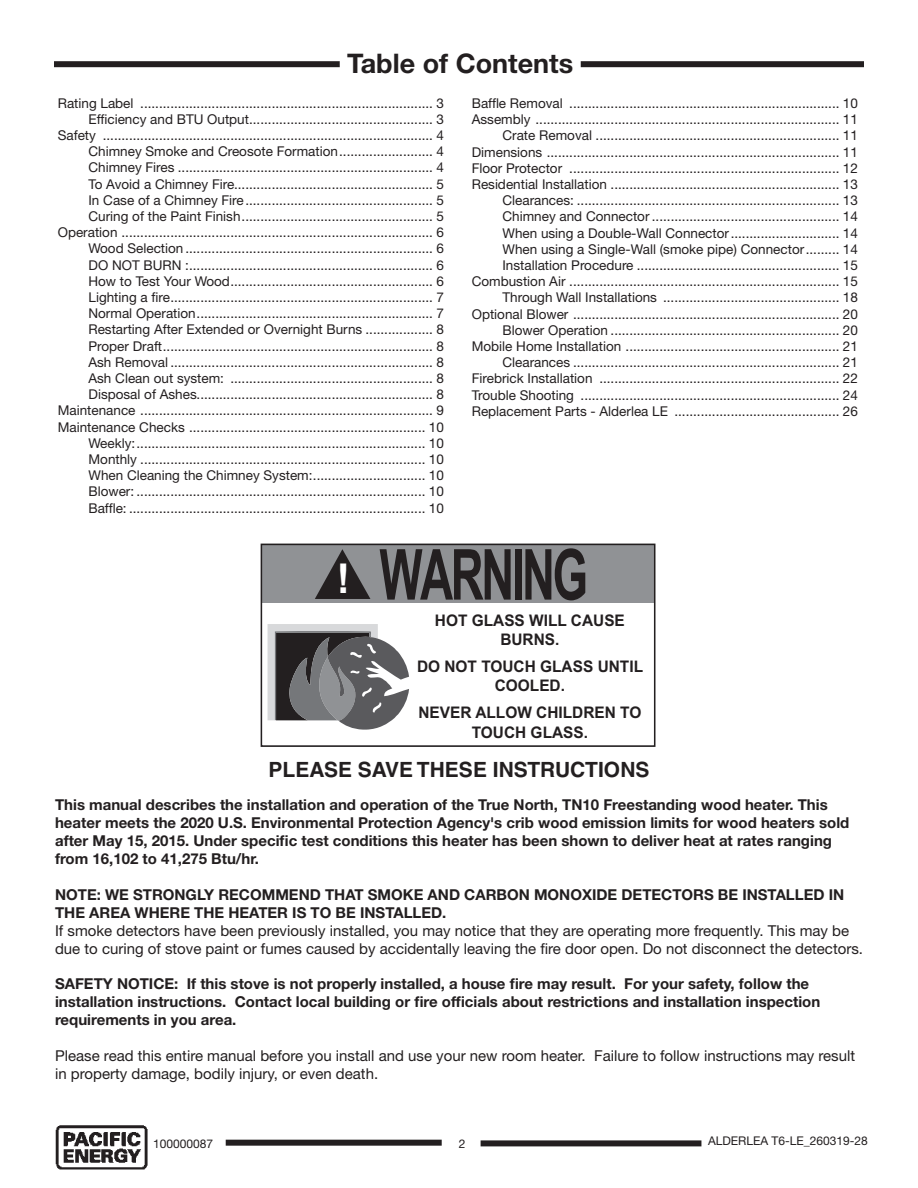
<style>
.page{position:relative;width:918px;height:1188px;background:#fff}
.page>*{position:absolute;margin:0;border:0;box-sizing:border-box;transform-origin:0 0}
.t1{font:700 70.35px "Arial Narrow";letter-spacing:-.045em;color:#231f20;scale:.79 1}
.t2{font:700 27px "Helvetica Neue LT Std";color:#231f20}
.t3{font:700 21px "Helvetica LT Std";color:#231f20}
.t4{font:700 16.05px/19.2px "Arial";color:#231f20;text-align:center}
.t5{font:700 15px/18px "Helvetica Neue LT Std";color:#231f20}
.t6{font:15px/18px "Helvetica Neue LT Std";color:#231f20}
.t7{font:13.5px/16.2px "Helvetica Neue LT Std";color:#231f20;text-align:right}
.t8{font:12px "Helvetica Neue LT Std";color:#231f20}
.s1{font-family:"Arial";font-size:41.1px;color:#fff}
</style>
<div class="page">
<div style="left:54px;top:61px;width:810px;height:6px;background:#231f20"></div>
<div style="left:340px;top:58px;width:241px;height:19px;background:#fff"></div>
<div style="left:262px;top:544px;width:393px;height:59px;background:#909295"></div>
<div style="left:261px;top:544px;width:394px;height:203px;border:2px solid #231f20"></div>
<svg style="left:268px;top:624px;width:141px;height:106px"></svg>
<svg style="left:315px;top:549px;width:55px;height:50px"></svg>
<img style="left:55px;top:1125px;width:93px;height:45px">
<div style="left:481px;top:1140px;width:220px;height:6px;background:#231f20"></div>
<div style="left:226px;top:1140px;width:216px;height:6px;background:#231f20"></div>
<h2 class="t2" style="left:347px;top:47px;width:227px">Table of Contents</h2>
<p class="t7" style="left:58px;top:94px;width:388px">Rating Label .............................................................................. 3<br>Efficiency and BTU Output................................................. 3<br>Safety ........................................................................................ 4<br>Chimney Smoke and Creosote Formation......................... 4<br>Chimney Fires .................................................................... 4<br>To Avoid a Chimney Fire..................................................... 5<br>In Case of a Chimney Fire.................................................. 5<br>Curing of the Paint Finish................................................... 5<br>Operation ................................................................................... 6<br>Wood Selection.................................................................. 6<br>DO NOT BURN :................................................................. 6<br>How to Test Your Wood...................................................... 6<br>Lighting a fire...................................................................... 7<br>Normal Operation............................................................... 7<br>Restarting After Extended or Overnight Burns .................. 8<br>Proper Draft........................................................................ 8<br>Ash Removal ...................................................................... 8<br>Ash Clean out system: ...................................................... 8<br>Disposal of Ashes............................................................... 8<br>Maintenance .............................................................................. 9<br>Maintenance Checks ............................................................... 10<br>Weekly:............................................................................. 10<br>Monthly ............................................................................ 10<br>When Cleaning the Chimney System:.............................. 10<br>Blower: ............................................................................. 10<br>Baffle: ............................................................................... 10</p>
<p class="t7" style="left:472px;top:95px;width:388px">Baffle Removal ........................................................................ 10<br>Assembly ................................................................................. 11<br>Crate Removal ................................................................. 11<br>Dimensions .............................................................................. 11<br>Floor Protector ........................................................................ 12<br>Residential Installation ............................................................. 13<br>Clearances: ...................................................................... 13<br>Chimney and Connector .................................................. 14<br>When using a Double-Wall Connector............................. 14<br>When using a Single-Wall (smoke pipe) Connector......... 14<br>Installation Procedure ...................................................... 15<br>Combustion Air ........................................................................ 15<br>Through Wall Installations ............................................... 18<br>Optional Blower ....................................................................... 20<br>Blower Operation ............................................................. 20<br>Mobile Home Installation ......................................................... 21<br>Clearances ....................................................................... 21<br>Firebrick Installation ................................................................ 22<br>Trouble Shooting ..................................................................... 24<br>Replacement Parts - Alderlea LE ............................................ 26</p>
<h1 class="t1" style="left:337px;top:522px;width:319px"><span class="s1">!</span> WARNING</h1>
<p class="t4" style="left:435px;top:611px;width:192px">HOT GLASS WILL CAUSE<br>BURNS.</p>
<p class="t4" style="left:417px;top:657px;width:228px">DO NOT TOUCH GLASS UNTIL<br>COOLED.</p>
<p class="t4" style="left:418px;top:704px;width:224px">NEVER ALLOW CHILDREN TO<br>TOUCH GLASS.</p>
<h3 class="t3" style="left:269px;top:757px;width:382px">PLEASE SAVE THESE INSTRUCTIONS</h3>
<p class="t5" style="left:55px;top:795px;width:796px">This manual describes the installation and operation of the True North, TN10 Freestanding wood heater. This heater meets the 2020 U.S. Environmental Protection Agency's crib wood emission limits for wood heaters sold after May 15, 2015. Under specific test conditions this heater has been shown to deliver heat at rates ranging from 16,102 to 41,275 Btu/hr.</p>
<p class="t5" style="left:55px;top:885px;width:791px">NOTE: WE STRONGLY RECOMMEND THAT SMOKE AND CARBON MONOXIDE DETECTORS BE INSTALLED IN<br>THE AREA WHERE THE HEATER IS TO BE INSTALLED.</p>
<p class="t6" style="left:55px;top:921px;width:809px">If smoke detectors have been previously installed, you may notice that they are operating more frequently. This may be due to curing of stove paint or fumes caused by accidentally leaving the fire door open. Do not disconnect the detectors.</p>
<p class="t5" style="left:55px;top:974px;width:767px">SAFETY NOTICE: If this stove is not properly installed, a house fire may result. For your safety, follow the installation instructions. Contact local building or fire officials about restrictions and installation inspection requirements in you area.</p>
<p class="t6" style="left:55px;top:1046px;width:802px">Please read this entire manual before you install and use your new room heater. Failure to follow instructions may result in property damage, bodily injury, or even death.</p>
<p class="t8" style="left:153px;top:1136px;width:62px">100000087</p>
<p class="t8" style="left:459px;top:1136px;width:8px">2</p>
<p class="t8" style="left:708px;top:1134px;width:161px">ALDERLEA T6-LE_260319-28</p>
</div>
